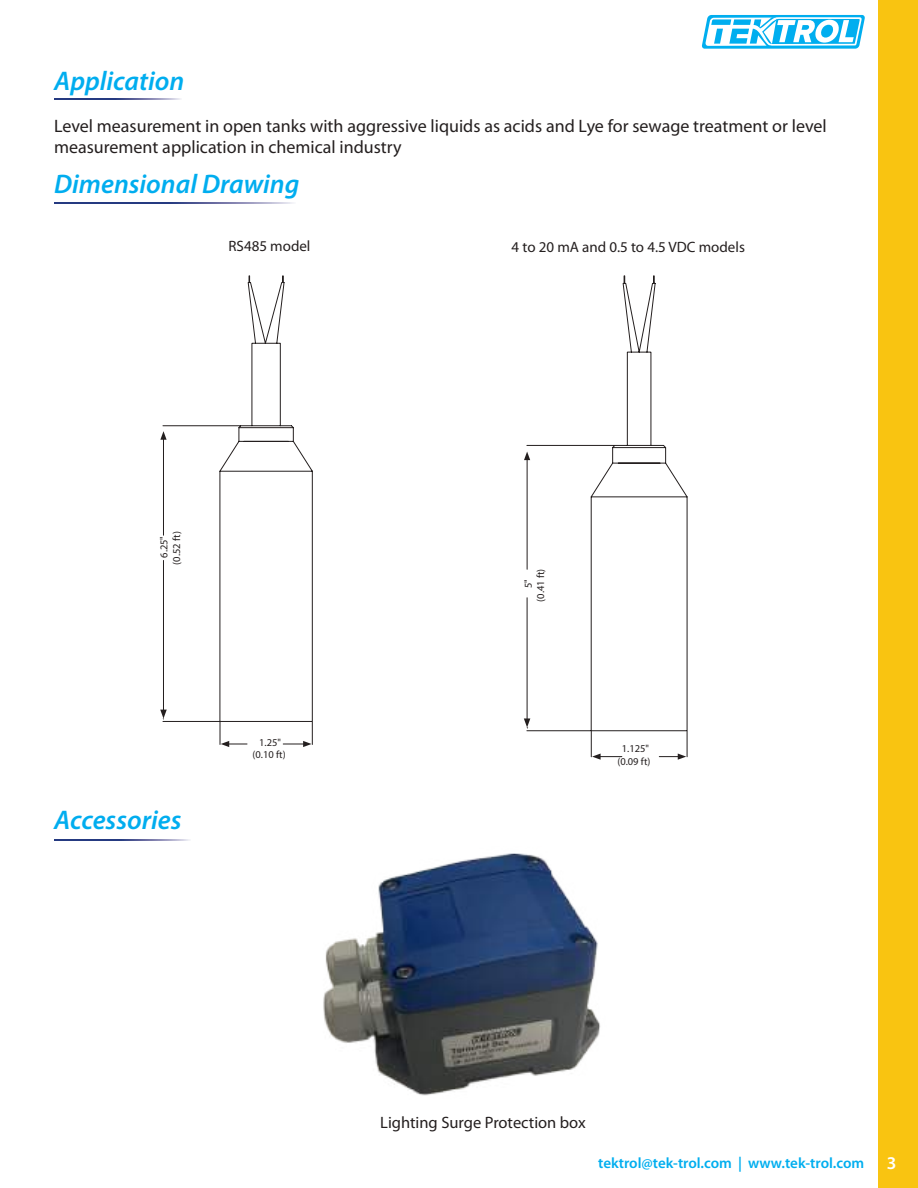
<style>
.page{position:relative;width:918px;height:1188px;background:#fff}
.page>*{position:absolute;margin:0;border:0;box-sizing:border-box;transform-origin:0 0}
.t1{font:italic 600 27px "Myriad Pro";color:#00adef}
.t2{font:18px/21.6px "Myriad Pro";color:#241f1f}
.t3{font:16.5px "Myriad Pro";color:#241f1f}
.t4{font:600 15px "Myriad Pro";color:#00aeef}
.t5{font:15px "Myriad Pro";color:#241f1f}
.t6{font:10.5px/12.6px "Myriad Pro";color:#241f1f;text-align:center}
.s1{font-size:18px;color:#fff}
</style>
<div class="page">
<svg style="left:702px;top:15px;width:163px;height:34px"></svg>
<div style="left:879px;top:0;width:39px;height:1188px;background:#f9c411"></div>
<svg style="left:526px;top:275px;width:162px;height:456px"></svg>
<hr style="left:527px;top:458px;width:1px;height:111px;background:#241f1f">
<svg style="left:524px;top:452px;width:6px;height:8px"></svg>
<hr style="left:527px;top:598px;width:1px;height:123px;background:#241f1f">
<svg style="left:524px;top:718px;width:6px;height:11px"></svg>
<svg style="left:591px;top:731px;width:31px;height:29px"></svg>
<svg style="left:659px;top:731px;width:29px;height:29px"></svg>
<svg style="left:163px;top:275px;width:150px;height:447px"></svg>
<hr style="left:163px;top:437px;width:1px;height:98px;background:#241f1f">
<svg style="left:160px;top:431px;width:7px;height:9px"></svg>
<hr style="left:163px;top:560px;width:1px;height:152px;background:#241f1f">
<svg style="left:160px;top:710px;width:7px;height:10px"></svg>
<svg style="left:220px;top:722px;width:27px;height:25px"></svg>
<svg style="left:283px;top:722px;width:30px;height:25px"></svg>
<svg style="left:54px;top:203px;width:239px;height:1px"></svg>
<svg style="left:54px;top:839px;width:136px;height:1px"></svg>
<svg style="left:54px;top:99px;width:127px;height:1px"></svg>
<img style="left:323px;top:853px;width:278px;height:243px">
<h1 class="t1" style="left:54px;top:64px;width:132px">Application</h1>
<p class="t2" style="left:54px;top:115px;width:774px">Level measurement in open tanks with aggressive liquids as acids and Lye for sewage treatment or level measurement application in chemical industry</p>
<h1 class="t1" style="left:54px;top:167px;width:247px">Dimensional Drawing</h1>
<p class="t5" style="left:229px;top:237px;width:83px">RS485 model</p>
<p class="t5" style="left:512px;top:238px;width:235px">4 to 20 mA and 0.5 to 4.5 VDC models</p>
<p class="t6" style="left:158px;top:565px;width:35px;rotate:-90deg">6.25" (0.52 ft)</p>
<h1 class="t1" style="left:54px;top:803px;width:129px">Accessories</h1>
<p class="t6" style="left:253px;top:736px;width:35px">1.25" (0.10 ft)</p>
<p class="t6" style="left:522px;top:602px;width:35px;rotate:-90deg">5"<br>(0.41 ft)</p>
<p class="t6" style="left:617px;top:742px;width:35px">1.125" (0.09 ft)</p>
<p class="t3" style="left:380px;top:1112px;width:207px">Lighting Surge Protection box</p>
<p class="t4" style="left:598px;top:1154px;width:300px">tektrol@tek-trol.com | www.tek-trol.com <span class="s1">3</span></p>
</div>
